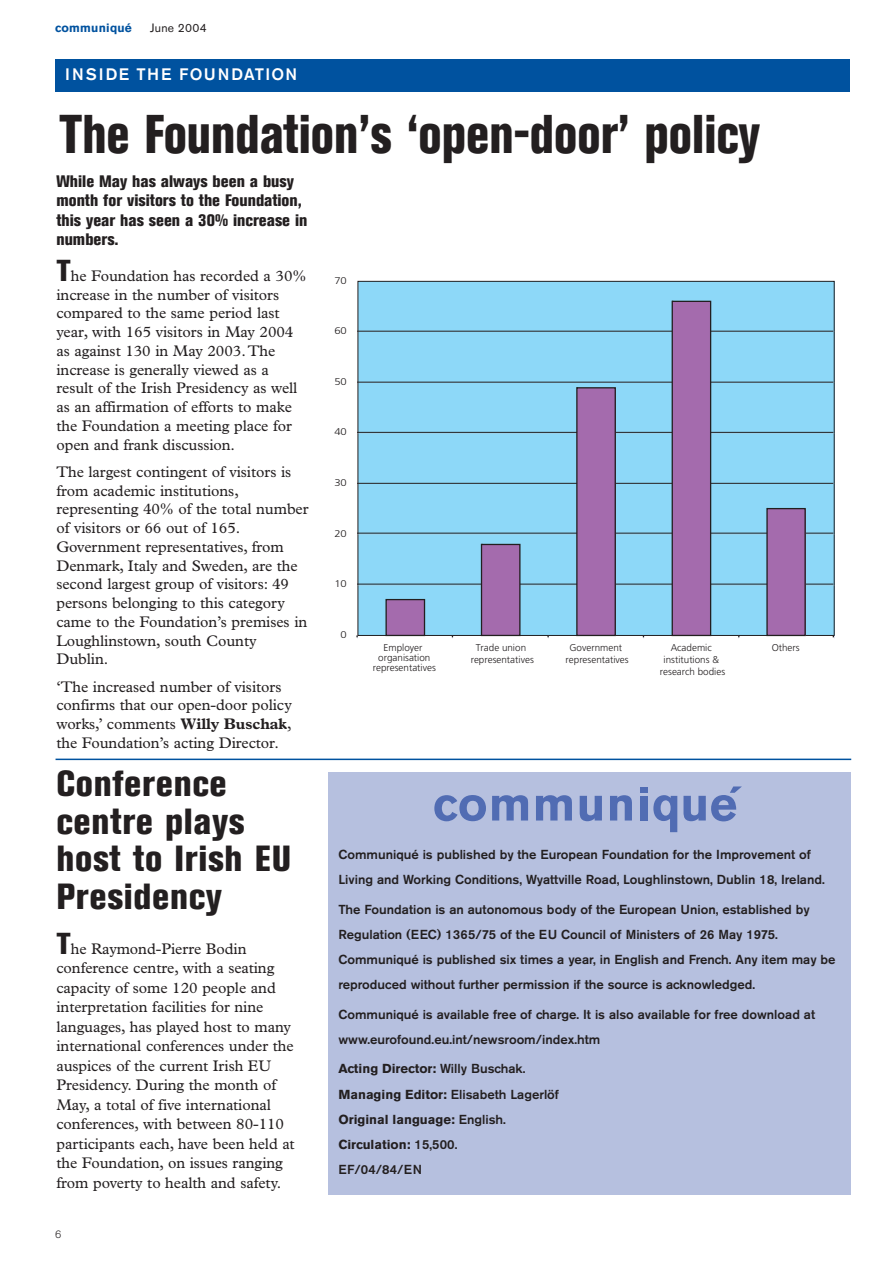
<style>
.page{position:relative;width:893px;height:1263px;background:#fff}
.page>*{position:absolute;margin:0;border:0;box-sizing:border-box;transform-origin:0 0}
.t1{font:800 condensed 54px "Akzidenz Grotesk BE";color:#231f20;scale:.9 1}
.t2{font:800 condensed 36px/37.5px "Akzidenz Grotesk BE";letter-spacing:.02em;color:#231f20}
.t3{font:800 condensed 16.5px/19.5px "Akzidenz Grotesk BE";color:#231f20}
.t4{font:500 16.5px "Akzidenz Grotesk BE";letter-spacing:.08em;color:#fff}
.t5{font:15.45px/18.8px "Plantin";letter-spacing:-.005em;color:#231f20}
.t6{font:500 12.9px/25.2px "Akzidenz Grotesk BE";color:#231f20}
.t7{font:700 12.9px/25.2px "Akzidenz Grotesk BE";color:#231f20}
.t8{font:700 12px "Akzidenz Grotesk BE";letter-spacing:.02em;color:#00529f}
.t9{font:12px "Akzidenz Grotesk BE";letter-spacing:.015em;color:#231f20}
.t10{font:300 10.5px "Akzidenz Grotesk BE";color:#231f20}
.t11{font:300 9.9px/12px "Frutiger";color:#231f20;text-align:center}
.t12{font:300 9.75px "Frutiger";color:#231f20;scale:1.16 1}
.s1{font-family:"Akzidenz Grotesk BE";font-weight:800;font-stretch:condensed;font-size:30px}
.s2{font-weight:700}
.s3{font-weight:500}
</style>
<div class="page">
<div style="left:56px;top:59px;width:794px;height:33px;background:#00529f"></div>
<div style="left:328px;top:772px;width:522px;height:423px;background:#b6c0df"></div>
<svg style="left:434px;top:795px;width:52px;height:26px"></svg>
<svg style="left:492px;top:795px;width:36px;height:26px"></svg>
<svg style="left:536px;top:795px;width:36px;height:26px"></svg>
<svg style="left:579px;top:796px;width:23px;height:25px"></svg>
<svg style="left:683px;top:796px;width:22px;height:25px"></svg>
<svg style="left:610px;top:795px;width:22px;height:26px"></svg>
<div style="left:640px;top:787px;width:7px;height:6px;background:#516cb3"></div>
<div style="left:640px;top:796px;width:7px;height:25px;background:#516cb3"></div>
<svg style="left:653px;top:795px;width:24px;height:37px"></svg>
<svg style="left:711px;top:786px;width:31px;height:35px"></svg>
<hr style="left:56px;top:759px;width:795px;height:1px;background:#00529f">
<div style="left:358px;top:281px;width:476px;height:354px;background:#8dd8f8"></div>
<hr style="left:357px;top:584px;width:476px;height:1px;background:#231f20">
<hr style="left:357px;top:533px;width:476px;height:1px;background:#231f20">
<hr style="left:357px;top:483px;width:476px;height:1px;background:#231f20">
<hr style="left:357px;top:432px;width:476px;height:1px;background:#231f20">
<hr style="left:357px;top:382px;width:476px;height:1px;background:#231f20">
<hr style="left:357px;top:331px;width:476px;height:1px;background:#231f20">
<div style="left:386px;top:600px;width:38px;height:35px;background:#a46bad"></div>
<div style="left:385px;top:599px;width:40px;height:37px;border:1px solid #231f20"></div>
<div style="left:481px;top:544px;width:39px;height:91px;background:#a46bad"></div>
<div style="left:481px;top:544px;width:39px;height:92px;border:1px solid #231f20"></div>
<div style="left:577px;top:388px;width:38px;height:247px;background:#a46bad"></div>
<div style="left:576px;top:387px;width:40px;height:249px;border:1px solid #231f20"></div>
<div style="left:672px;top:301px;width:38px;height:334px;background:#a46bad"></div>
<div style="left:671px;top:301px;width:40px;height:335px;border:1px solid #231f20"></div>
<div style="left:767px;top:509px;width:38px;height:126px;background:#a46bad"></div>
<div style="left:766px;top:508px;width:39px;height:128px;border:1px solid #231f20"></div>
<p class="t8" style="left:55px;top:24px;width:78px">communiqué</p>
<p class="t9" style="left:150px;top:24px;width:58px">June 2004</p>
<p class="t4" style="left:65px;top:68px;width:233px">INSIDE THE FOUNDATION</p>
<h1 class="t1" style="left:59px;top:115px;width:780px">The Foundation’s ‘open-door’ policy</h1>
<p class="t3" style="left:56px;top:173px;width:252px">While May has always been a busy month for visitors to the Foundation, this year has seen a 30% increase in numbers.</p>
<p class="t5" style="left:56px;top:268px;width:251px"><span class="s1">T</span>he Foundation has recorded a 30% increase in the number of visitors compared to the same period last year, with 165 visitors in May 2004 as against 130 in May 2003.The increase is generally viewed as a result of the Irish Presidency as well as an affirmation of efforts to make the Foundation a meeting place for open and frank discussion.</p>
<p class="t5" style="left:56px;top:464px;width:254px">The largest contingent of visitors is from academic institutions, representing 40% of the total number of visitors or 66 out of 165.<br>Government representatives, from<br>Denmark, Italy and Sweden, are the second largest group of visitors: 49 persons belonging to this category came to the Foundation’s premises in<br>Loughlinstown, south County<br>Dublin.</p>
<p class="t5" style="left:56px;top:678px;width:237px">‘The increased number of visitors confirms that our open-door policy works,’ comments <span class="s2">Willy Buschak</span>, the Foundation’s acting Director.</p>
<h2 class="t2" style="left:56px;top:768px;width:236px">Conference centre plays host to Irish EU<br>Presidency</h2>
<p class="t5" style="left:56px;top:940px;width:240px;line-height:19.5px"><span class="s1">T</span>he Raymond-Pierre Bodin conference centre, with a seating capacity of some 120 people and interpretation facilities for nine languages, has played host to many international conferences under the auspices of the current Irish EU Presidency. During the month of May, a total of five international conferences, with between 80-110 participants each, have been held at the Foundation, on issues ranging from poverty to health and safety.</p>
<p class="t12" style="left:334px;top:277px;width:12px">70</p>
<p class="t12" style="left:334px;top:327px;width:12px">60</p>
<p class="t12" style="left:334px;top:377px;width:12px">50</p>
<p class="t12" style="left:334px;top:428px;width:12px">40</p>
<p class="t12" style="left:334px;top:479px;width:12px">30</p>
<p class="t12" style="left:334px;top:530px;width:12px">20</p>
<p class="t12" style="left:334px;top:579px;width:12px">10</p>
<p class="t12" style="left:340px;top:630px;width:7px">0</p>
<p class="t11" style="left:373px;top:643px;width:65px;line-height:9.9px">Employer organisation representatives</p>
<p class="t11" style="left:470px;top:642px;width:65px">Trade union representatives</p>
<p class="t11" style="left:565px;top:642px;width:65px">Government representatives</p>
<p class="t11" style="left:660px;top:643px;width:67px">Academic institutions &amp; research bodies</p>
<p class="t11" style="left:771px;top:642px;width:29px">Others</p>
<p class="t6" style="left:338px;top:843px;width:488px">Communiqué is published by the European Foundation for the Improvement of<br>Living and Working Conditions, Wyattville Road, Loughlinstown, Dublin 18, Ireland.</p>
<p class="t6" style="left:338px;top:898px;width:499px">The Foundation is an autonomous body of the European Union, established by Regulation (EEC) 1365/75 of the EU Council of Ministers of 26 May 1975.<br>Communiqué is published six times a year, in English and French. Any item may be reproduced without further permission if the source is acknowledged.</p>
<p class="t6" style="left:338px;top:1003px;width:478px">Communiqué is available free of charge. It is also available for free download at www.eurofound.eu.int/newsroom/index.htm</p>
<p class="t7" style="left:338px;top:1057px;width:222px">Acting Director: <span class="s3">Willy Buschak.<br></span>Managing Editor: <span class="s3">Elisabeth Lagerlöf<br></span>Original language: <span class="s3">English.<br></span>Circulation: <span class="s3">15,500.<br>EF/04/84/EN</span></p>
<p class="t10" style="left:55px;top:1231px;width:8px">6</p>
</div>
